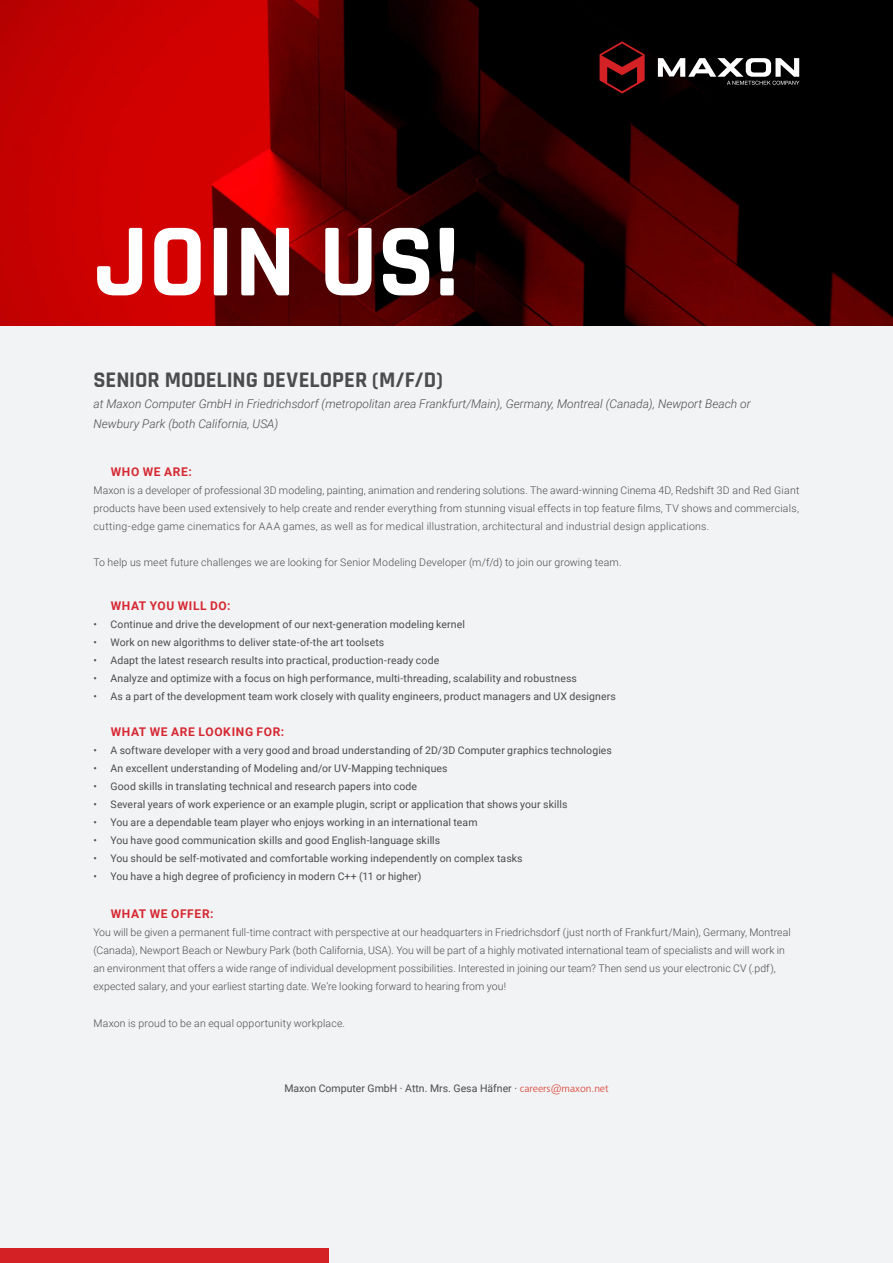
<style>
.page{position:relative;width:893px;height:1263px;background:#f2f3f4}
.page>*{position:absolute;margin:0;border:0;box-sizing:border-box;transform-origin:0 0}
.t1{font:700 105px "Rajdhani";color:#fff}
.Headline{font:700 22.5px "Rajdhani";letter-spacing:-.005em;color:#4b4c4d}
.Ort{font:italic 300 12px/19.5px "Roboto";color:#4b4c4d}
.Orange_Aufzählung{font:700 12px "Roboto";letter-spacing:.055em;color:#d62832}
.Text_kursiv{font:300 10.5px/18px "Roboto";letter-spacing:.005em;color:#4b4c4d;text-align:justify}
.Zentriert{font:10.5px "Roboto";letter-spacing:.01em;color:#4b4c4d}
.s1{font-family:"Frutiger Next LTW1 G";color:#dc5146}
</style>
<div class="page">
<img style="left:0;top:0;width:893px;height:325px">
<div style="left:0;top:1248px;width:328px;height:15px;background:#d42126"></div>
<svg style="left:600px;top:41px;width:45px;height:53px;background:#460a0c"></svg>
<svg style="left:658px;top:58px;width:141px;height:27px"></svg>
<h1 class="t1" style="left:94px;top:198px;width:367px">JOIN US!</h1>
<p class="Headline" style="left:94px;top:366px;width:351px">SENIOR MODELING DEVELOPER (M/F/D)</p>
<p class="Ort" style="left:94px;top:394px;width:659px">at Maxon Computer GmbH in Friedrichsdorf (metropolitan area Frankfurt/Main), Germany, Montreal (Canada), Newport Beach or<br>Newbury Park (both California, USA)</p>
<p class="Orange_Aufzählung" style="left:111px;top:463px;width:83px">WHO WE ARE:</p>
<p class="Text_kursiv" style="left:94px;top:480px;width:707px">Maxon is a developer of professional 3D modeling, painting, animation and rendering solutions. The award-winning Cinema 4D, Redshift 3D and Red Giant products have been used extensively to help create and render everything from stunning visual effects in top feature films, TV shows and commercials, cutting-edge game cinematics for AAA games, as well as for medical illustration, architectural and industrial design applications.</p>
<p class="Text_kursiv" style="left:94px;top:552px;width:529px">To help us meet future challenges we are looking for Senior Modeling Developer (m/f/d) to join our growing team.</p>
<p class="Orange_Aufzählung" style="left:111px;top:597px;width:121px">WHAT YOU WILL DO:</p>
<p class="Zentriert" style="left:94px;top:617px;width:373px">• Continue and drive the development of our next-generation modeling kernel</p>
<p class="Zentriert" style="left:94px;top:635px;width:292px">• Work on new algorithms to deliver state-of-the art toolsets</p>
<p class="Zentriert" style="left:94px;top:653px;width:347px">• Adapt the latest research results into practical, production-ready code</p>
<p class="Zentriert" style="left:94px;top:671px;width:485px">• Analyze and optimize with a focus on high performance, multi-threading, scalability and robustness</p>
<p class="Zentriert" style="left:94px;top:689px;width:524px">• As a part of the development team work closely with quality engineers, product managers and UX designers</p>
<p class="Orange_Aufzählung" style="left:111px;top:723px;width:175px">WHAT WE ARE LOOKING FOR:</p>
<p class="Zentriert" style="left:94px;top:743px;width:520px">• A software developer with a very good and broad understanding of 2D/3D Computer graphics technologies</p>
<p class="Zentriert" style="left:94px;top:761px;width:356px">• An excellent understanding of Modeling and/or UV-Mapping techniques</p>
<p class="Zentriert" style="left:94px;top:779px;width:325px">• Good skills in translating technical and research papers into code</p>
<p class="Zentriert" style="left:94px;top:797px;width:475px">• Several years of work experience or an example plugin, script or application that shows your skills</p>
<p class="Zentriert" style="left:94px;top:815px;width:386px">• You are a dependable team player who enjoys working in an international team</p>
<p class="Zentriert" style="left:94px;top:833px;width:348px">• You have good communication skills and good English-language skills</p>
<p class="Zentriert" style="left:94px;top:851px;width:431px">• You should be self-motivated and comfortable working independently on complex tasks</p>
<p class="Zentriert" style="left:94px;top:869px;width:329px">• You have a high degree of proficiency in modern C++ (11 or higher)</p>
<p class="Orange_Aufzählung" style="left:111px;top:905px;width:104px">WHAT WE OFFER:</p>
<p class="Text_kursiv" style="left:94px;top:922px;width:699px;text-align:left">You will be given a permanent full-time contract with perspective at our headquarters in Friedrichsdorf (just north of Frankfurt/Main), Germany, Montreal (Canada), Newport Beach or Newbury Park (both California, USA). You will be part of a highly motivated international team of specialists and will work in an environment that offers a wide range of individual development possibilities. Interested in joining our team? Then send us your electronic CV (.pdf), expected salary, and your earliest starting date. We’re looking forward to hearing from you!</p>
<p class="Text_kursiv" style="left:94px;top:1014px;width:253px">Maxon is proud to be an equal opportunity workplace.</p>
<p class="Zentriert" style="left:284px;top:1080px;width:326px">Maxon Computer GmbH · Attn. Mrs. Gesa Häfner · <span class="s1">careers@maxon.net</span></p>
</div>
